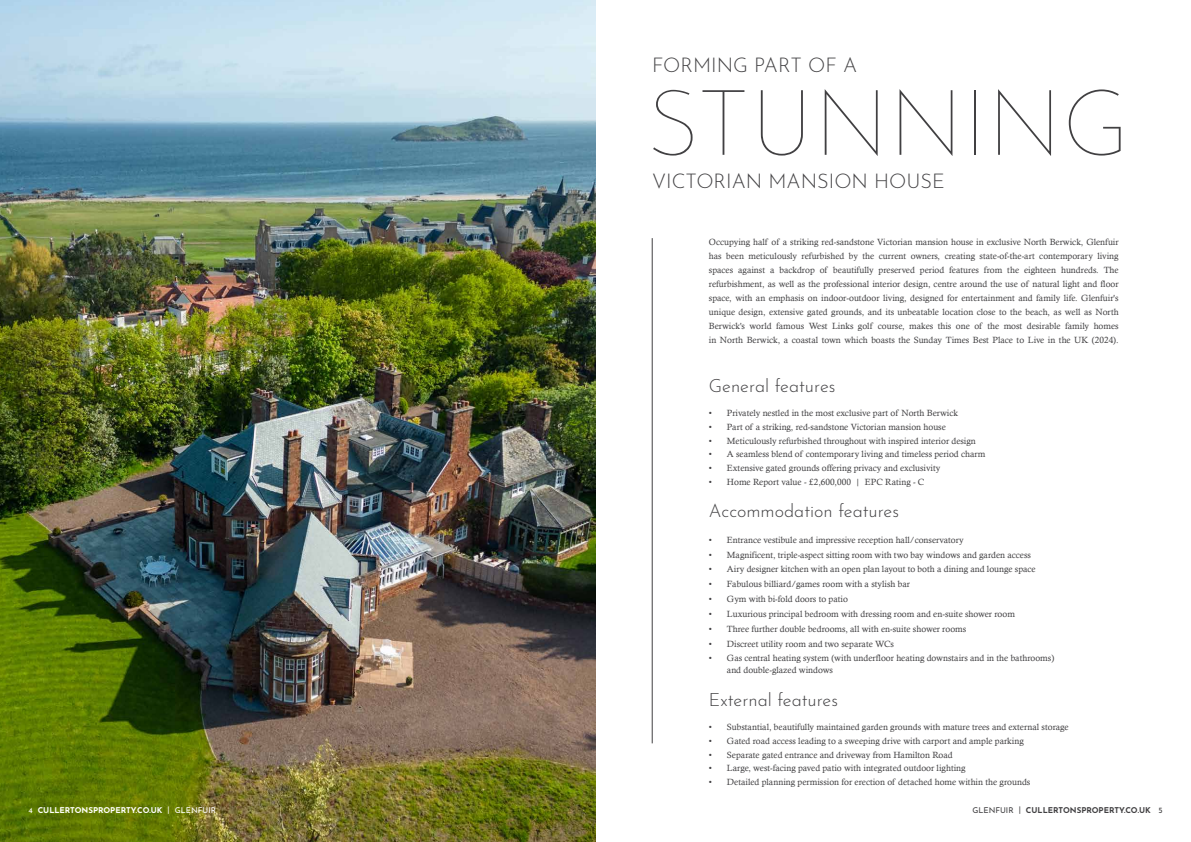
<style>
.page{position:relative;width:1191px;height:842px;background:#fff}
.page>*{position:absolute;margin:0;border:0;box-sizing:border-box;transform-origin:0 0}
.t1{font:100 92px "Josefin Sans";color:#414042}
.t2{font:300 20px "Josefin Sans";color:#414042}
.t3{font:300 18px "Josefin Sans";color:#414042}
.t4{font:9px/14px "Calisto";color:#414042}
.t5{font:700 8px "Josefin Sans";color:#fff}
.t6{font:700 8px "Josefin Sans";color:#414042}
.s1{font-weight:400}
</style>
<div class="page">
<img style="left:0;top:0;width:595px;height:842px">
<hr style="left:652px;top:238px;width:1px;height:505px;background:#414042">
<h2 class="t2" style="left:652px;top:49px;width:207px">FORMING PART OF A</h2>
<h1 class="t1" style="left:647px;top:54px;width:483px">STUNNING</h1>
<h2 class="t2" style="left:652px;top:166px;width:294px">VICTORIAN MANSION HOUSE</h2>
<p class="t4" style="left:709px;top:234px;width:411px;text-align:justify">Occupying half of a striking red-sandstone Victorian mansion house in exclusive North Berwick, Glenfuir has been meticulously refurbished by the current owners, creating state-of-the-art contemporary living spaces against a backdrop of beautifully preserved period features from the eighteen hundreds. The refurbishment, as well as the professional interior design, centre around the use of natural light and floor space, with an emphasis on indoor-outdoor living, designed for entertainment and family life. Glenfuir's unique design, extensive gated grounds, and its unbeatable location close to the beach, as well as North Berwick's world famous West Links golf course, makes this one of the most desirable family homes in North Berwick, a coastal town which boasts the Sunday Times Best Place to Live in the UK (2024).</p>
<h3 class="t3" style="left:709px;top:372px;width:128px">General features</h3>
<p class="t4" style="left:709px;top:406px;width:251px">• Privately nestled in the most exclusive part of North Berwick</p>
<p class="t4" style="left:709px;top:420px;width:238px">• Part of a striking, red-sandstone Victorian mansion house</p>
<p class="t4" style="left:709px;top:434px;width:268px">• Meticulously refurbished throughout with inspired interior design</p>
<p class="t4" style="left:709px;top:447px;width:278px">• A seamless blend of contemporary living and timeless period charm</p>
<p class="t4" style="left:709px;top:461px;width:233px">• Extensive gated grounds offering privacy and exclusivity</p>
<p class="t4" style="left:709px;top:474px;width:217px">• Home Report value - £2,600,000 | EPC Rating - C</p>
<h3 class="t3" style="left:709px;top:497px;width:192px">Accommodation features</h3>
<p class="t4" style="left:709px;top:532px;width:256px">• Entrance vestibule and impressive reception hall/conservatory</p>
<p class="t4" style="left:709px;top:547px;width:323px">• Magnificent, triple-aspect sitting room with two bay windows and garden access</p>
<p class="t4" style="left:709px;top:562px;width:328px">• Airy designer kitchen with an open plan layout to both a dining and lounge space</p>
<p class="t4" style="left:709px;top:577px;width:202px">• Fabulous billiard/games room with a stylish bar</p>
<p class="t4" style="left:709px;top:592px;width:140px">• Gym with bi-fold doors to patio</p>
<p class="t4" style="left:709px;top:607px;width:307px">• Luxurious principal bedroom with dressing room and en-suite shower room</p>
<p class="t4" style="left:709px;top:621px;width:259px">• Three further double bedrooms, all with en-suite shower rooms</p>
<p class="t4" style="left:709px;top:636px;width:187px">• Discreet utility room and two separate WCs</p>
<p class="t4" style="left:727px;top:652px;width:329px;line-height:12px;text-indent:-18px">• Gas central heating system (with underfloor heating downstairs and in the bathrooms) and double-glazed windows</p>
<h3 class="t3" style="left:709px;top:685px;width:131px">External features</h3>
<p class="t4" style="left:709px;top:720px;width:361px">• Substantial, beautifully maintained garden grounds with mature trees and external storage</p>
<p class="t4" style="left:709px;top:734px;width:316px">• Gated road access leading to a sweeping drive with carport and ample parking</p>
<p class="t4" style="left:709px;top:747px;width:245px">• Separate gated entrance and driveway from Hamilton Road</p>
<p class="t4" style="left:709px;top:761px;width:258px">• Large, west-facing paved patio with integrated outdoor lighting</p>
<p class="t4" style="left:709px;top:775px;width:323px">• Detailed planning permission for erection of detached home within the grounds</p>
<p class="t5" style="left:28px;top:803px;width:189px"><span class="s1">4</span> CULLERTONSPROPERTY.CO.UK <span class="s1">| GLENFUIR</span></p>
<p class="t6" style="left:972px;top:803px;width:192px"><span class="s1">GLENFUIR |</span> CULLERTONSPROPERTY.CO.UK <span class="s1">5</span></p>
</div>
